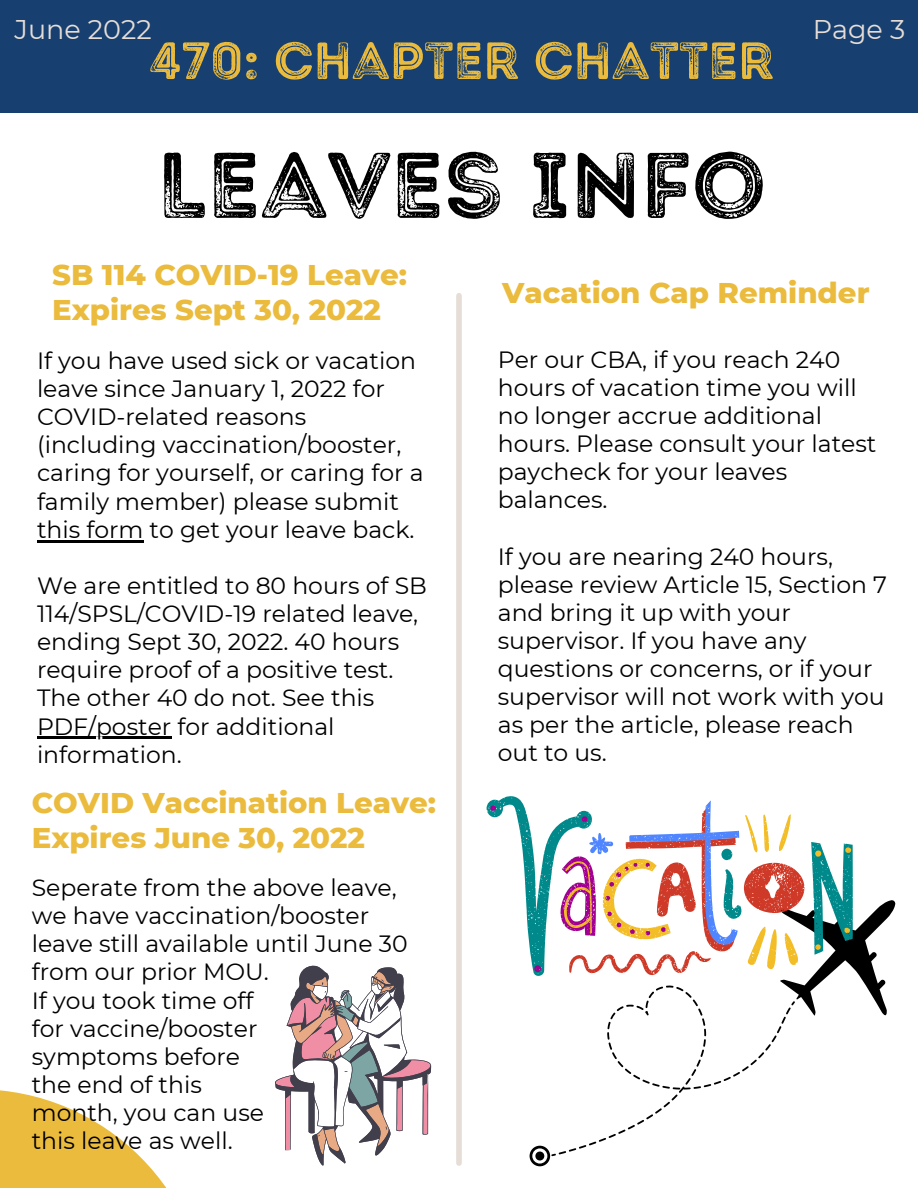
<style>
.page{position:relative;width:918px;height:1188px;background:#fff}
.page>*{position:absolute;margin:0;border:0;box-sizing:border-box;transform-origin:0 0}
.t1{font:93px "Intro Rust G Base 2 Line";color:#000}
.t2{font:52.2px "Intro Rust G Base 2 Line";color:#eabb3d}
.t3{font:800 29.1px/34.8px "Montserrat";color:#eabb3d}
.t4{font:27px "Montserrat";color:#e6ddd6}
.t5{font:23.55px/28.2px "Montserrat";color:#000}
</style>
<div class="page">
<div style="left:456px;top:296px;width:6px;height:867px;background:#e6ddd6"></div>
<svg style="left:0;top:1090px;width:167px;height:98px"></svg>
<div style="left:0;top:0;width:918px;height:113px;background:#173f70"></div>
<svg style="left:275px;top:966px;width:156px;height:200px"></svg>
<svg style="left:490px;top:800px;width:406px;height:366px"></svg>
<hr style="left:37px;top:540px;width:106px;height:2px;background:#000">
<hr style="left:37px;top:737px;width:134px;height:2px;background:#000">
<p class="t4" style="left:14px;top:13px;width:139px">June 2022</p>
<p class="t4" style="left:813px;top:13px;width:94px">Page 3</p>
<h2 class="t2" style="left:149px;top:29px;width:627px">470: CHAPTER CHATTER</h2>
<h1 class="t1" style="left:157px;top:129px;width:610px">LEAVES INFO</h1>
<p class="t3" style="left:52px;top:257px;width:356px">SB 114 COVID-19 Leave:<br>Expires Sept 30, 2022</p>
<p class="t5" style="left:37px;top:346px;width:388px">If you have used sick or vacation leave since January 1, 2022 for<br>COVID-related reasons (including vaccination/booster, caring for yourself, or caring for a family member) please submit this form to get your leave back.</p>
<p class="t5" style="left:37px;top:571px;width:391px">We are entitled to 80 hours of SB<br>114/SPSL/COVID-19 related leave, ending Sept 30, 2022. 40 hours require proof of a positive test.<br>The other 40 do not. See this<br>PDF/poster for additional information.</p>
<p class="t3" style="left:32px;top:785px;width:406px">COVID Vaccination Leave:<br>Expires June 30, 2022</p>
<p class="t5" style="left:32px;top:874px;width:377px">Seperate from the above leave, we have vaccination/booster leave still available until June 30 from our prior MOU.<br>If you took time off<br>for vaccine/booster<br>symptoms before<br>the end of this<br>month, you can use<br>this leave as well.</p>
<p class="t3" style="left:502px;top:275px;width:369px">Vacation Cap Reminder</p>
<p class="t5" style="left:498px;top:345px;width:380px">Per our CBA, if you reach 240 hours of vacation time you will no longer accrue additional hours. Please consult your latest paycheck for your leaves balances.</p>
<p class="t5" style="left:498px;top:542px;width:391px">If you are nearing 240 hours, please review Article 15, Section 7 and bring it up with your supervisor. If you have any questions or concerns, or if your supervisor will not work with you as per the article, please reach out to us.</p>
</div>
